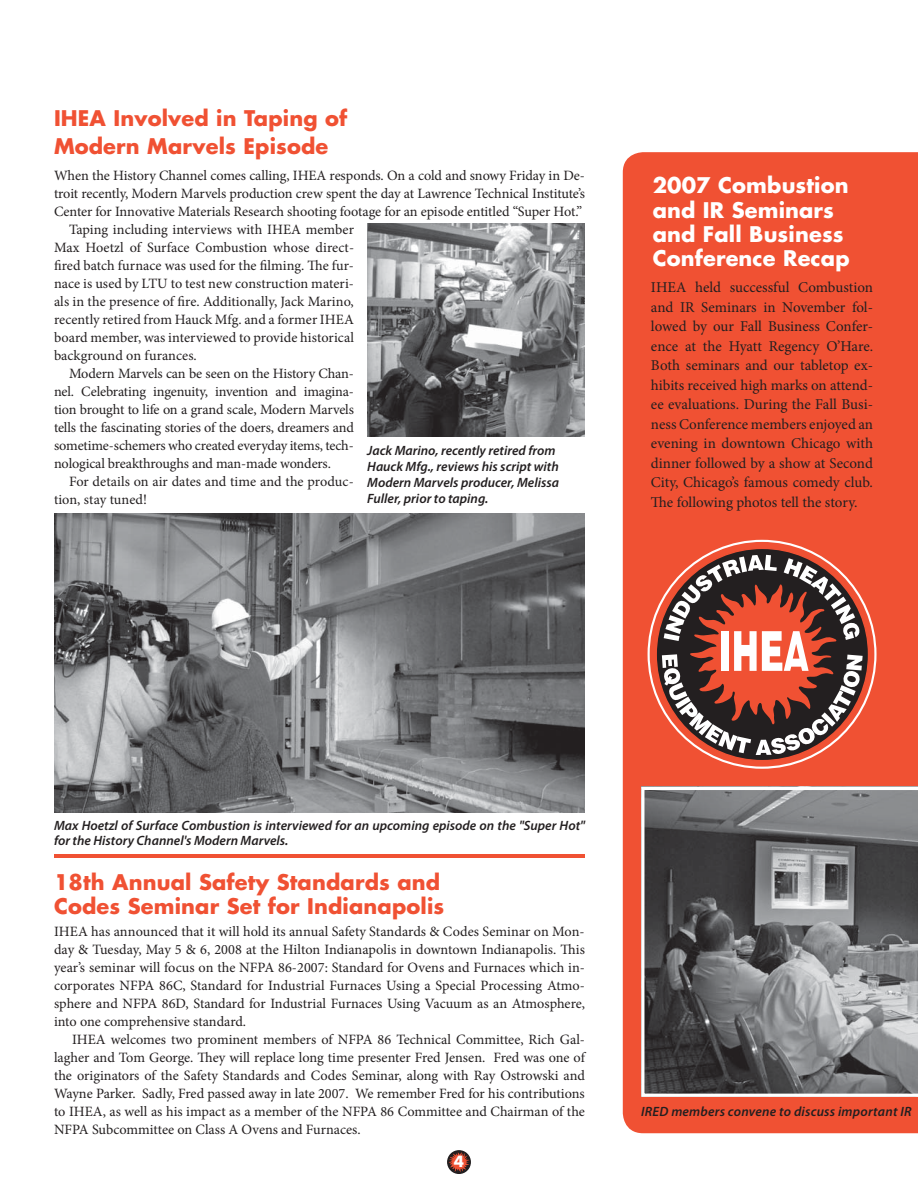
<style>
.page{position:relative;width:918px;height:1188px;background:#fff}
.page>*{position:absolute;margin:0;border:0;box-sizing:border-box;transform-origin:0 0}
.t1{font:700 21px/24.3px "Futura";letter-spacing:.005em;color:#f05133}
.t2{font:700 21px/24.3px "Futura";letter-spacing:.005em;color:#fff}
.t3{font:15px/19.5px "Minion Pro";color:#231f20;text-align:justify}
.t4{font:700 15px "Futura";color:#fff}
.t5{font:14.25px/18px "Minion Pro";letter-spacing:-.005em;color:#231f20;text-align:justify}
.t6{font:italic 600 13.5px/16px "Myriad Pro";color:#231f20}
</style>
<div class="page">
<svg style="left:447px;top:1150px;width:24px;height:24px"></svg>
<div style="left:448px;top:1151px;width:22px;height:22px;background:#231f20;border-radius:50%"></div>
<svg style="left:449px;top:1152px;width:20px;height:20px"></svg>
<div style="left:623px;top:152px;width:295px;height:981px;background:#f05133"></div>
<hr style="left:54px;top:855px;width:531px;height:3px;background:#f05133">
<svg style="left:641px;top:787px;width:277px;height:310px;background:#717273"></svg>
<div style="left:650px;top:542px;width:224px;height:225px;background:#f05133;border-radius:50%"></div>
<svg style="left:656px;top:548px;width:213px;height:213px"></svg>
<svg style="left:662px;top:555px;width:201px;height:200px"></svg>
<img style="left:54px;top:514px;width:531px;height:299px">
<img style="left:368px;top:223px;width:217px;height:213px">
<h1 class="t1" style="left:54px;top:106px;width:295px;line-height:28.2px">IHEA Involved in Taping of<br>Modern Marvels Episode</h1>
<p class="t5" style="left:54px;top:168px;width:532px">When the History Channel comes calling, IHEA responds. On a cold and snowy Friday in De-</p>
<p class="t5" style="left:54px;top:186px;width:533px">troit recently, Modern Marvels production crew spent the day at Lawrence Technical Institute’s</p>
<p class="t5" style="left:54px;top:204px;width:530px">Center for Innovative Materials Research shooting footage for an episode entitled “Super Hot.”</p>
<p class="t5" style="left:69px;top:222px;width:287px">Taping including interviews with IHEA member</p>
<p class="t5" style="left:54px;top:240px;width:302px">Max Hoetzl of Surface Combustion whose direct-</p>
<p class="t5" style="left:54px;top:258px;width:302px">fired batch furnace was used for the filming. The fur-</p>
<p class="t5" style="left:54px;top:276px;width:301px">nace is used by LTU to test new construction materi-</p>
<p class="t5" style="left:54px;top:294px;width:301px">als in the presence of fire. Additionally, Jack Marino,</p>
<p class="t5" style="left:54px;top:312px;width:301px">recently retired from Hauck Mfg. and a former IHEA</p>
<p class="t5" style="left:54px;top:330px;width:301px">board member, was interviewed to provide historical</p>
<p class="t5" style="left:54px;top:348px;width:144px">background on furances.</p>
<p class="t5" style="left:69px;top:366px;width:287px">Modern Marvels can be seen on the History Chan-</p>
<p class="t5" style="left:54px;top:384px;width:302px">nel. Celebrating ingenuity, invention and imagina-</p>
<p class="t5" style="left:54px;top:402px;width:301px">tion brought to life on a grand scale, Modern Marvels</p>
<p class="t5" style="left:54px;top:420px;width:302px">tells the fascinating stories of the doers, dreamers and</p>
<p class="t5" style="left:54px;top:438px;width:301px">sometime-schemers who created everyday items, tech-</p>
<p class="t5" style="left:54px;top:456px;width:278px">nological breakthroughs and man-made wonders.</p>
<p class="t5" style="left:69px;top:474px;width:286px">For details on air dates and time and the produc-</p>
<p class="t5" style="left:54px;top:492px;width:95px">tion, stay tuned!</p>
<p class="t6" style="left:367px;top:444px;width:193px">Jack Marino, recently retired from<br>Hauck Mfg., reviews his script with<br>Modern Marvels producer, Melissa<br>Fuller, prior to taping.</p>
<h1 class="t2" style="left:653px;top:175px;width:199px">2007 Combustion and IR Seminars and Fall Business<br>Conference Recap</h1>
<p class="t3" style="left:651px;top:279px;width:224px">IHEA held successful Combustion and IR Seminars in November fol&shy;lowed by our Fall Business Confer&shy;ence at the Hyatt Regency O’Hare.<br>Both seminars and our tabletop ex&shy;hibits received high marks on attend&shy;ee evaluations. During the Fall Busi&shy;ness Conference members enjoyed an evening in downtown Chicago with dinner followed by a show at Second City, Chicago’s famous comedy club.<br>The following photos tell the story.</p>
<p class="t6" style="left:54px;top:819px;width:532px;line-height:15px">Max Hoetzl of Surface Combustion is interviewed for an upcoming episode on the "Super Hot" for the History Channel's Modern Marvels.</p>
<h1 class="t1" style="left:54px;top:871px;width:392px">18th Annual Safety Standards and<br>Codes Seminar Set for Indianapolis</h1>
<p class="t5" style="left:54px;top:924px;width:533px">IHEA has announced that it will hold its annual Safety Standards &amp; Codes Seminar on Mon&shy;day &amp; Tuesday, May 5 &amp; 6, 2008 at the Hilton Indianapolis in downtown Indianapolis. This year’s seminar will focus on the NFPA 86-2007: Standard for Ovens and Furnaces which in&shy;corporates NFPA 86C, Standard for Industrial Furnaces Using a Special Processing Atmo&shy;sphere and NFPA 86D, Standard for Industrial Furnaces Using Vacuum as an Atmosphere, into one comprehensive standard.</p>
<p class="t5" style="left:54px;top:1032px;width:533px;text-indent:18px">IHEA welcomes two prominent members of NFPA 86 Technical Committee, Rich Gal&shy;lagher and Tom George. They will replace long time presenter Fred Jensen. Fred was one of the originators of the Safety Standards and Codes Seminar, along with Ray Ostrowski and Wayne Parker. Sadly, Fred passed away in late 2007. We remember Fred for his contributions to IHEA, as well as his impact as a member of the NFPA 86 Committee and Chairman of the NFPA Subcommittee on Class A Ovens and Furnaces.</p>
<p class="t4" style="left:454px;top:1155px;width:12px">4</p>
<p class="t6" style="left:641px;top:1105px;width:272px">IRED members convene to discuss important IR</p>
</div>
